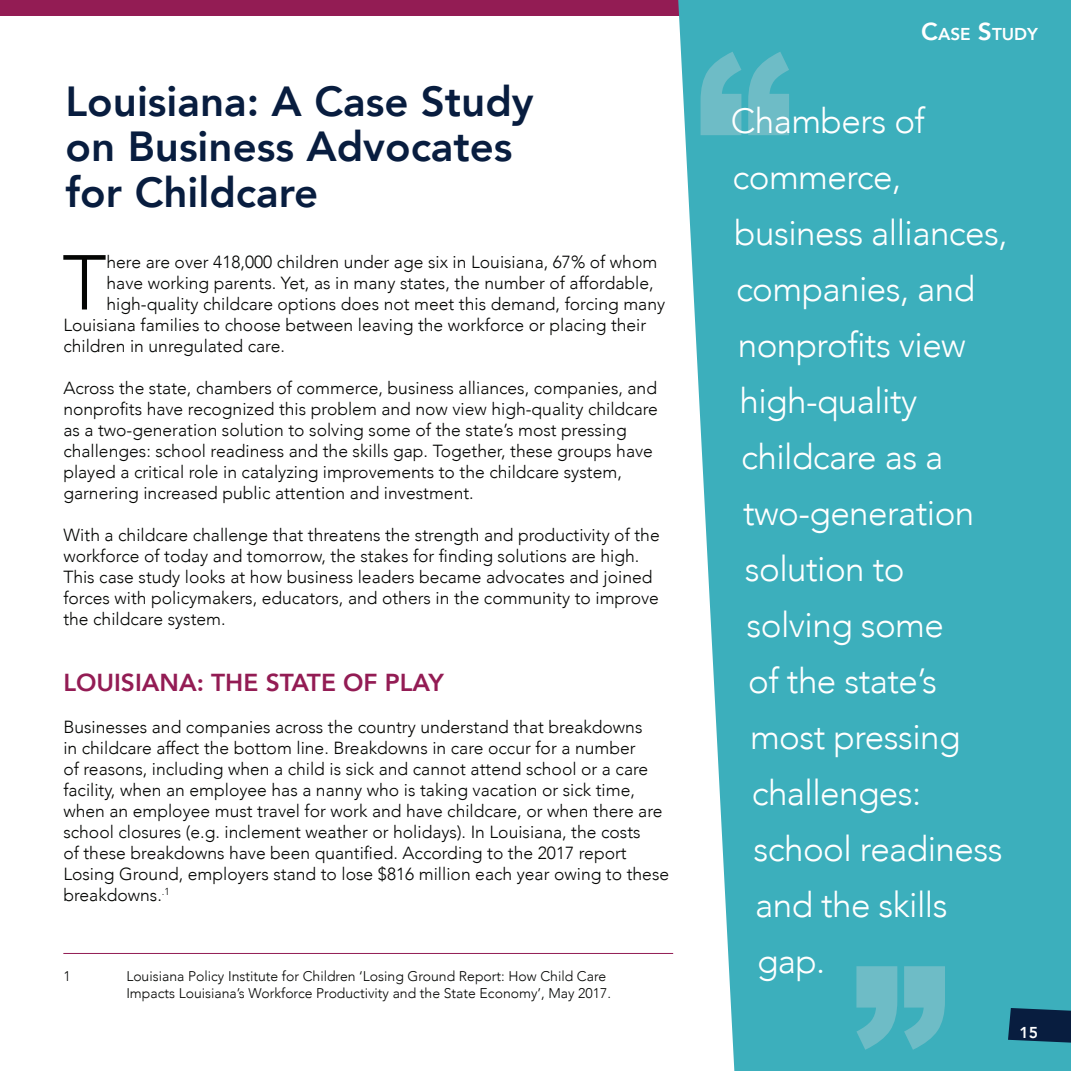
<style>
.page{position:relative;width:1071px;height:1071px;background:#fff}
.page>*{position:absolute;margin:0;border:0;box-sizing:border-box;transform-origin:0 0}
.Normal1{font:300 76.83px "Avenir";color:#040503}
.Normal1-2{font:800 42px "Avenir";color:#081d3f}
.t1{font:300 35px "Avenir";letter-spacing:-.015em;color:#fff}
.Normal1-3{font:800 24.5px "Avenir";color:#931c54}
.Normal1-4{font:300 17.5px/21px "Avenir";color:#040503}
.Normal1-5{font:800 17.15px "Avenir";color:#fff}
.t2{font:800 15.75px "Avenir";color:#fff}
.Normal1-6{font:300 14px/16.8px "Avenir";color:#040503}
.s1{font-size:24.5px}
</style>
<div class="page">
<div style="left:0;top:0;width:1071px;height:16px;background:#931c54"></div>
<svg style="left:678px;top:0;width:393px;height:1071px;background:#4ab5c1"></svg>
<svg style="left:1008px;top:1008px;width:63px;height:35px;background:#0d2c4c"></svg>
<hr style="left:63px;top:953px;width:610px;height:1px;background:#931c54">
<svg style="left:856px;top:966px;width:89px;height:84px;background:#5eb8c2"></svg>
<svg style="left:701px;top:52px;width:88px;height:83px;background:#5fb8c3"></svg>
<p class="Normal1-2" style="left:66px;top:68px;width:470px">Louisiana: A Case Study</p>
<p class="Normal1-2" style="left:66px;top:114px;width:449px">on Business Advocates</p>
<p class="Normal1-2" style="left:66px;top:159px;width:254px">for Childcare</p>
<p class="Normal1" style="left:62px;top:238px;width:46px">T</p>
<p class="Normal1-4" style="left:107px;top:251px;width:552px">here are over 418,000 children under age six in Louisiana, 67% of whom</p>
<p class="Normal1-4" style="left:107px;top:272px;width:549px">have working parents. Yet, as in many states, the number of affordable,</p>
<p class="Normal1-4" style="left:107px;top:293px;width:560px">high-quality childcare options does not meet this demand, forcing many</p>
<p class="Normal1-4" style="left:63px;top:314px;width:585px">Louisiana families to choose between leaving the workforce or placing their</p>
<p class="Normal1-4" style="left:63px;top:335px;width:223px">children in unregulated care.</p>
<p class="Normal1-4" style="left:63px;top:377px;width:596px">Across the state, chambers of commerce, business alliances, companies, and nonprofits have recognized this problem and now view high-quality childcare as a two-generation solution to solving some of the state’s most pressing challenges: school readiness and the skills gap. Together, these groups have played a critical role in catalyzing improvements to the childcare system, garnering increased public attention and investment.</p>
<p class="Normal1-4" style="left:63px;top:524px;width:598px">With a childcare challenge that threatens the strength and productivity of the workforce of today and tomorrow, the stakes for finding solutions are high.<br>This case study looks at how business leaders became advocates and joined forces with policymakers, educators, and others in the community to improve the childcare system.</p>
<p class="Normal1-3" style="left:63px;top:663px;width:382px">LOUISIANA: THE STATE OF PLAY</p>
<p class="Normal1-4" style="left:63px;top:717px;width:607px">Businesses and companies across the country understand that breakdowns<br>in childcare affect the bottom line. Breakdowns in care occur for a number<br>of reasons, including when a child is sick and cannot attend school or a care facility, when an employee has a nanny who is taking vacation or sick time, when an employee must travel for work and have childcare, or when there are school closures (e.g. inclement weather or holidays). In Louisiana, the costs<br>of these breakdowns have been quantified. According to the 2017 report Losing Ground, employers stand to lose $816 million each year owing to these breakdowns.<sup>.1</sup></p>
<p class="Normal1-6" style="left:63px;top:968px;width:9px">1</p>
<p class="Normal1-6" style="left:126px;top:968px;width:486px">Louisiana Policy Institute for Children ‘Losing Ground Report: How Child Care<br>Impacts Louisiana’s Workforce Productivity and the State Economy’, May 2017.</p>
<p class="Normal1-5" style="left:921px;top:21px;width:118px"><span class="s1">C</span>ASE <span class="s1">S</span>TUDY</p>
<p class="t1" style="left:731px;top:101px;width:196px">Chambers of</p>
<p class="t1" style="left:733px;top:157px;width:170px">commerce,</p>
<p class="t1" style="left:734px;top:213px;width:275px">business alliances,</p>
<p class="t1" style="left:736px;top:269px;width:241px">companies, and</p>
<p class="t1" style="left:738px;top:325px;width:230px">nonprofits view</p>
<p class="t1" style="left:740px;top:381px;width:179px">high-quality</p>
<p class="t1" style="left:741px;top:437px;width:204px">childcare as a</p>
<p class="t1" style="left:743px;top:493px;width:233px">two-generation</p>
<p class="t1" style="left:745px;top:549px;width:161px">solution to</p>
<p class="t1" style="left:747px;top:605px;width:199px">solving some</p>
<p class="t1" style="left:748px;top:661px;width:190px">of the state’s</p>
<p class="t1" style="left:750px;top:717px;width:212px">most pressing</p>
<p class="t1" style="left:752px;top:773px;width:171px">challenges:</p>
<p class="t1" style="left:754px;top:829px;width:251px">school readiness</p>
<p class="t1" style="left:755px;top:885px;width:194px">and the skills</p>
<p class="t1" style="left:757px;top:941px;width:70px">gap.</p>
<p class="t2" style="left:1020px;top:1020px;width:20px">15</p>
</div>
